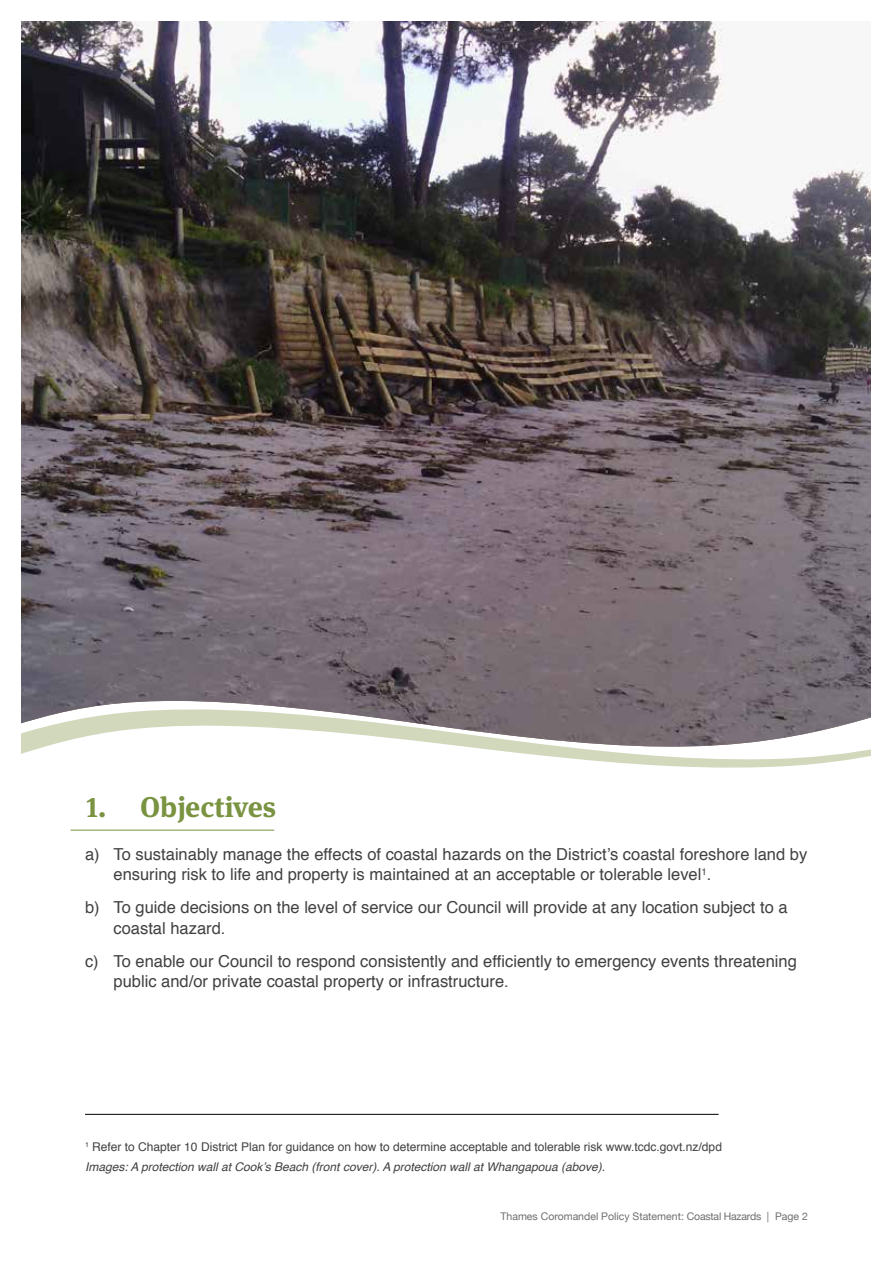
<style>
.page{position:relative;width:893px;height:1263px;background:#fff}
.page>*{position:absolute;margin:0;border:0;box-sizing:border-box;transform-origin:0 0}
.t1{font:700 28.5px "Meta Serif OT";color:#7a9341}
.t2{font:16.5px/20.2px "Helvetica";color:#414042}
.t3{font:12px/20.2px "Helvetica";color:#414042}
.t4{font:10.5px "Helvetica Neue";color:#6d6e71}
.s1{font-style:italic}
</style>
<div class="page">
<hr style="left:71px;top:830px;width:203px;height:1px;background:#7a9341">
<img style="left:21px;top:21px;width:850px;height:687px">
<svg style="left:21px;top:708px;width:850px;height:60px"></svg>
<hr style="left:85px;top:1114px;width:634px;height:1px;background:#000">
<h1 class="t1" style="left:86px;top:789px;width:191px">1. Objectives</h1>
<p class="t2" style="left:114px;top:844px;width:695px;text-indent:-28px">a) To sustainably manage the effects of coastal hazards on the District’s coastal foreshore land by ensuring risk to life and property is maintained at an acceptable or tolerable level<sup>1</sup>.</p>
<p class="t2" style="left:114px;top:898px;width:676px;text-indent:-28px">b) To guide decisions on the level of service our Council will provide at any location subject to a coastal hazard.</p>
<p class="t2" style="left:114px;top:951px;width:685px;text-indent:-28px">c) To enable our Council to respond consistently and efficiently to emergency events threatening public and/or private coastal property or infrastructure.</p>
<p class="t3" style="left:85px;top:1137px;width:638px"><sup>1</sup> Refer to Chapter 10 District Plan for guidance on how to determine acceptable and tolerable risk www.tcdc.govt.nz/dpd<br><span class="s1">Images: A protection wall at Cook’s Beach (front cover). A protection wall at Whangapoua (above).</span></p>
<p class="t4" style="left:500px;top:1209px;width:309px">Thames Coromandel Policy Statement: Coastal Hazards | Page 2</p>
</div>
